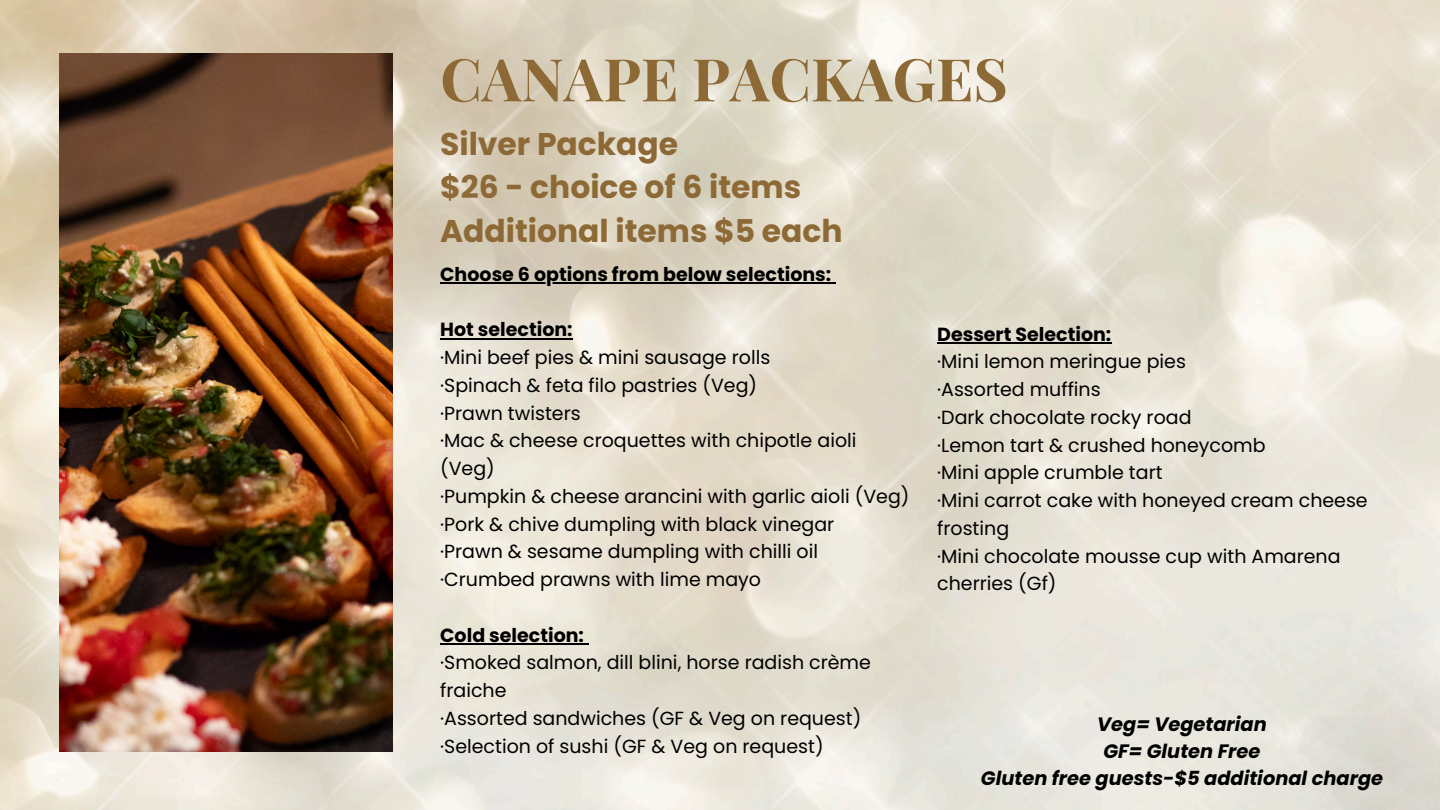
<style>
.page{position:relative;width:1440px;height:810px;background:#fff}
.page>*{position:absolute;margin:0;border:0;box-sizing:border-box;transform-origin:0 0}
.t1{font:700 59px "Playfair Display";color:#8d6936}
.t2{font:700 31.4px/43.5px "Poppins";color:#8d6936}
.t3{font:italic 700 19.4px/27px "Poppins";color:#000;text-align:center}
.t4{font:19px/27.8px "Poppins";color:#000}
.t5{font:700 19px "Poppins";color:#000}
</style>
<div class="page">
<img style="left:0;top:0;width:1440px;height:810px">
<img style="left:60px;top:54px;width:333px;height:698px">
<hr style="left:440px;top:282px;width:391px;height:2px;background:#000">
<hr style="left:440px;top:338px;width:133px;height:1px;background:#000">
<hr style="left:440px;top:643px;width:144px;height:2px;background:#000">
<hr style="left:937px;top:342px;width:174px;height:2px;background:#000">
<h1 class="t1" style="left:440px;top:38px;width:569px">CANAPE PACKAGES</h1>
<h2 class="t2" style="left:440px;top:122px;width:404px">Silver Package<br>$26 - choice of 6 items<br>Additional items $5 each</h2>
<h3 class="t5" style="left:440px;top:261px;width:393px">Choose 6 options from below selections:</h3>
<p class="t5" style="left:440px;top:316px;width:134px">Hot selection:</p>
<p class="t4" style="left:440px;top:344px;width:332px">·Mini beef pies &amp; mini sausage rolls</p>
<p class="t4" style="left:440px;top:371px;width:319px">·Spinach &amp; feta filo pastries (Veg)</p>
<p class="t4" style="left:440px;top:399px;width:142px">·Prawn twisters</p>
<p class="t4" style="left:440px;top:427px;width:418px">·Mac &amp; cheese croquettes with chipotle aioli (Veg)</p>
<p class="t4" style="left:440px;top:482px;width:471px">·Pumpkin &amp; cheese arancini with garlic aioli (Veg)</p>
<p class="t4" style="left:440px;top:510px;width:396px">·Pork &amp; chive dumpling with black vinegar</p>
<p class="t4" style="left:440px;top:538px;width:379px">·Prawn &amp; sesame dumpling with chilli oil</p>
<p class="t4" style="left:440px;top:566px;width:322px">·Crumbed prawns with lime mayo</p>
<p class="t5" style="left:440px;top:622px;width:145px">Cold selection:</p>
<p class="t4" style="left:440px;top:649px;width:432px">·Smoked salmon, dill blini, horse radish crème fraiche</p>
<p class="t4" style="left:440px;top:704px;width:423px">·Assorted sandwiches (GF &amp; Veg on request)</p>
<p class="t4" style="left:440px;top:732px;width:385px">·Selection of sushi (GF &amp; Veg on request)</p>
<p class="t5" style="left:937px;top:321px;width:176px">Dessert Selection:</p>
<p class="t4" style="left:937px;top:348px;width:250px">·Mini lemon meringue pies</p>
<p class="t4" style="left:937px;top:375px;width:165px">·Assorted muffins</p>
<p class="t4" style="left:937px;top:403px;width:256px">·Dark chocolate rocky road</p>
<p class="t4" style="left:937px;top:431px;width:330px">·Lemon tart &amp; crushed honeycomb</p>
<p class="t4" style="left:937px;top:459px;width:227px">·Mini apple crumble tart</p>
<p class="t4" style="left:937px;top:486px;width:432px">·Mini carrot cake with honeyed cream cheese frosting</p>
<p class="t4" style="left:937px;top:542px;width:405px">·Mini chocolate mousse cup with Amarena cherries (Gf)</p>
<h3 class="t3" style="left:981px;top:711px;width:404px">Veg= Vegetarian<br>GF= Gluten Free<br>Gluten free guests-$5 additional charge</h3>
</div>
